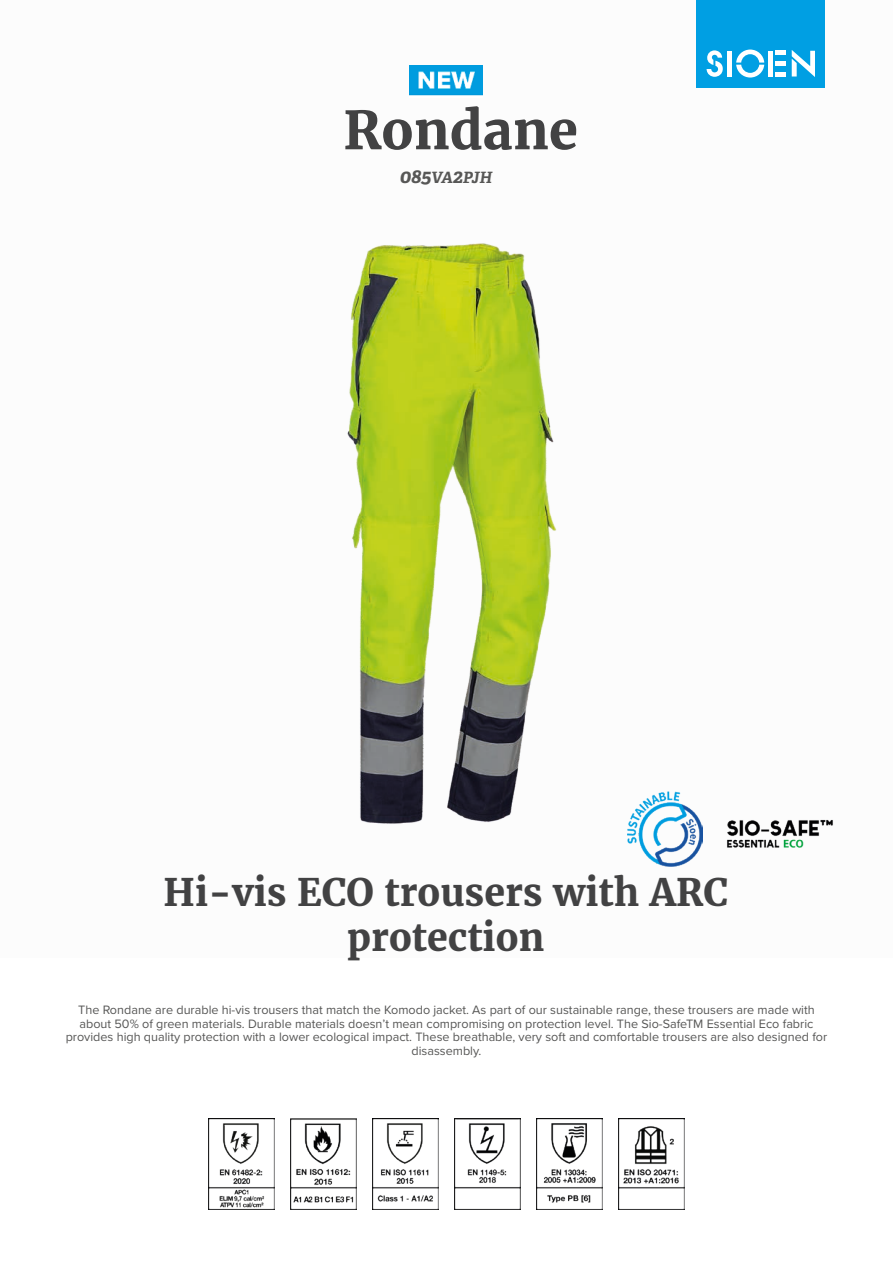
<style>
.page{position:relative;width:893px;height:1263px;background:#fff}
.page>*{position:absolute;margin:0;border:0;box-sizing:border-box;transform-origin:0 0}
.t1{font:700 52.5px "Merriweather";color:#424243}
.t2{font:700 37.5px/45px "Merriweather";color:#424243;text-align:center}
.t3{font:italic 700 15.6px "Adelle";color:#575756}
.t4{font:12.6px/13.6px "Proxima Nova";color:#575756;text-align:center}
.s1{font-size:19.5px}
</style>
<div class="page">
<div style="left:697px;top:0;width:128px;height:88px;background:#009fe3"></div>
<svg style="left:707px;top:50px;width:16px;height:27px"></svg>
<svg style="left:736px;top:50px;width:28px;height:28px"></svg>
<div style="left:727px;top:51px;width:5px;height:26px;background:#fff"></div>
<div style="left:768px;top:51px;width:5px;height:26px;background:#fff"></div>
<div style="left:775px;top:72px;width:11px;height:5px;background:#fff"></div>
<div style="left:775px;top:61px;width:11px;height:5px;background:#fff"></div>
<hr style="left:775px;top:51px;width:11px;height:4px;background:#fff">
<svg style="left:792px;top:50px;width:23px;height:27px"></svg>
<img style="left:727px;top:819px;width:106px;height:29px">
<img style="left:688px;top:807px;width:15px;height:55px">
<img style="left:208px;top:1118px;width:66px;height:92px">
<img style="left:290px;top:1118px;width:66px;height:92px">
<img style="left:372px;top:1118px;width:66px;height:92px">
<img style="left:454px;top:1118px;width:67px;height:92px">
<img style="left:536px;top:1118px;width:67px;height:92px">
<img style="left:618px;top:1118px;width:67px;height:92px">
<img style="left:347px;top:243px;width:341px;height:624px">
<img style="left:409px;top:65px;width:73px;height:31px">
<h1 class="t1" style="left:343px;top:95px;width:236px">Rondane</h1>
<p class="t3" style="left:400px;top:168px;width:93px"><span class="s1">085</span>VA<span class="s1">2</span>PJH</p>
<h2 class="t2" style="left:164px;top:869px;width:566px">Hi-vis ECO trousers with ARC protection</h2>
<p class="t4" style="left:66px;top:1002px;width:763px">The Rondane are durable hi-vis trousers that match the Komodo jacket. As part of our sustainable range, these trousers are made with about 50% of green materials. Durable materials doesn’t mean compromising on protection level. The Sio-SafeTM Essential Eco fabric provides high quality protection with a lower ecological impact. These breathable, very soft and comfortable trousers are also designed for disassembly.</p>
</div>
